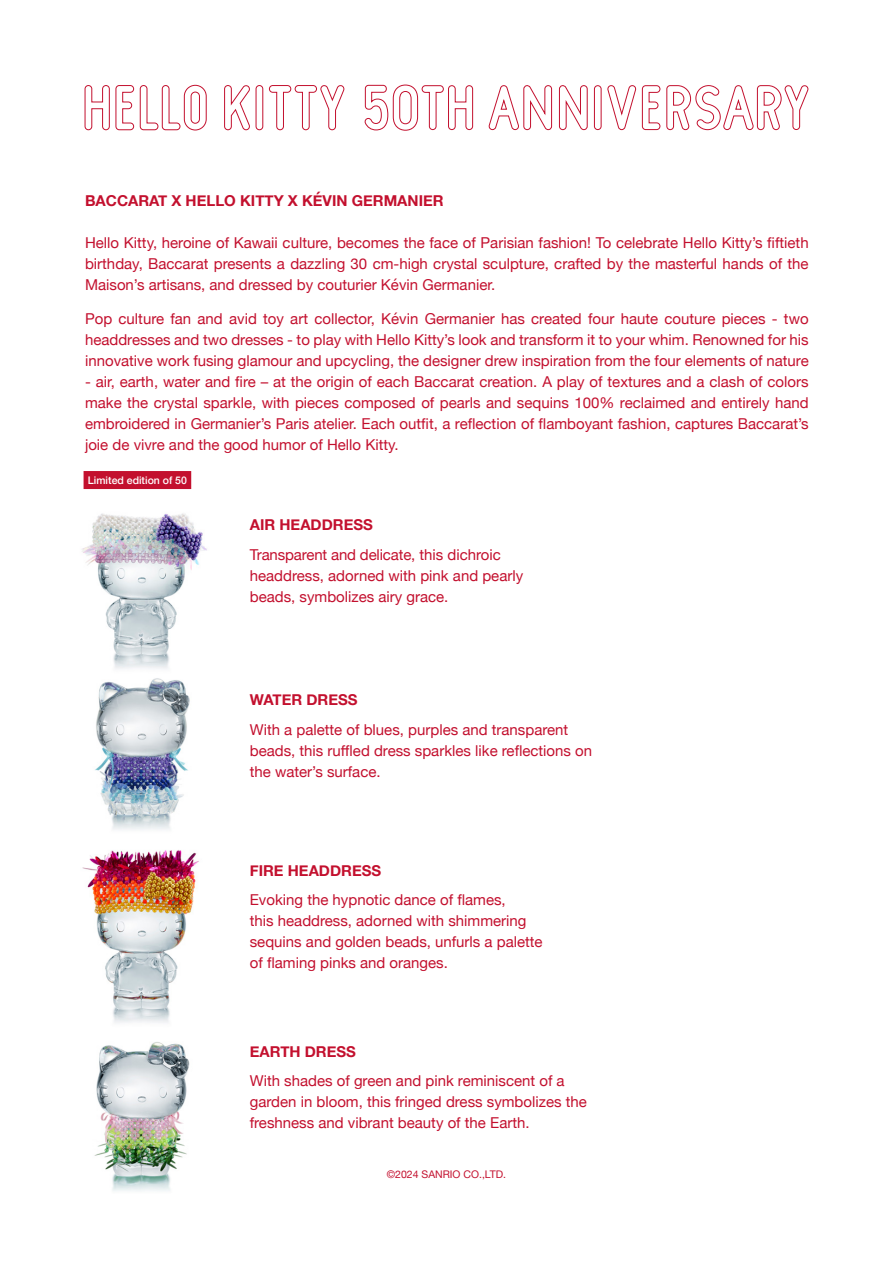
<style>
.page{position:relative;width:893px;height:1263px;background:#fff}
.page>*{position:absolute;margin:0;border:0;box-sizing:border-box;transform-origin:0 0}
.t1{font:15px/21px "Helvetica Neue";color:#c3102e}
.t2{font:700 15px "Helvetica Neue";color:#c3102e}
.t3{font:10.5px "Helvetica Neue";color:#c3102e}
.t4{font:500 10.5px "Helvetica Neue";color:#fff}
</style>
<div class="page">
<img style="left:82px;top:850px;width:117px;height:173px">
<img style="left:82px;top:513px;width:125px;height:317px">
<img style="left:94px;top:1042px;width:96px;height:149px">
<div style="left:256px;top:85px;width:7px;height:45px;border:1px solid #c3102e;border-radius:3px"></div>
<svg style="left:84px;top:85px;width:123px;height:46px"></svg>
<svg style="left:269px;top:85px;width:76px;height:46px"></svg>
<svg style="left:224px;top:85px;width:26px;height:46px"></svg>
<div style="left:594px;top:85px;width:7px;height:45px;border:1px solid #c3102e;border-radius:3px"></div>
<svg style="left:559px;top:85px;width:29px;height:45px"></svg>
<svg style="left:607px;top:85px;width:29px;height:45px"></svg>
<svg style="left:488px;top:85px;width:64px;height:45px"></svg>
<svg style="left:642px;top:85px;width:167px;height:45px"></svg>
<svg style="left:364px;top:84px;width:109px;height:47px"></svg>
<div style="left:84px;top:471px;width:107px;height:18px;background:#c3102e"></div>
<p class="t2" style="left:85px;top:189px;width:360px">BACCARAT X HELLO KITTY X KÉVIN GERMANIER</p>
<p class="t1" style="left:85px;top:233px;width:725px;text-align:justify">Hello Kitty, heroine of Kawaii culture, becomes the face of Parisian fashion! To celebrate Hello Kitty’s fiftieth birthday, Baccarat presents a dazzling 30 cm-high crystal sculpture, crafted by the masterful hands of the Maison’s artisans, and dressed by couturier Kévin Germanier.</p>
<p class="t1" style="left:85px;top:309px;width:725px;text-align:justify">Pop culture fan and avid toy art collector, Kévin Germanier has created four haute couture pieces - two headdresses and two dresses - to play with Hello Kitty’s look and transform it to your whim. Renowned for his innovative work fusing glamour and upcycling, the designer drew inspiration from the four elements of nature</p>
<p class="t1" style="left:85px;top:372px;width:725px;text-align:justify">- air, earth, water and fire – at the origin of each Baccarat creation. A play of textures and a clash of colors make the crystal sparkle, with pieces composed of pearls and sequins 100% reclaimed and entirely hand embroidered in Germanier’s Paris atelier. Each outfit, a reflection of flamboyant fashion, captures Baccarat’s joie de vivre and the good humor of Hello Kitty.</p>
<p class="t4" style="left:88px;top:472px;width:101px">Limited edition of 50</p>
<p class="t2" style="left:250px;top:513px;width:125px">AIR HEADDRESS</p>
<p class="t1" style="left:250px;top:545px;width:275px">Transparent and delicate, this dichroic headdress, adorned with pink and pearly beads, symbolizes airy grace.</p>
<p class="t2" style="left:250px;top:688px;width:109px">WATER DRESS</p>
<p class="t1" style="left:250px;top:720px;width:344px">With a palette of blues, purples and transparent beads, this ruffled dress sparkles like reflections on the water’s surface.</p>
<p class="t2" style="left:250px;top:858px;width:133px">FIRE HEADDRESS</p>
<p class="t1" style="left:250px;top:890px;width:294px">Evoking the hypnotic dance of flames,<br>this headdress, adorned with shimmering sequins and golden beads, unfurls a palette of flaming pinks and oranges.</p>
<p class="t2" style="left:250px;top:1039px;width:108px">EARTH DRESS</p>
<p class="t1" style="left:250px;top:1071px;width:339px">With shades of green and pink reminiscent of a garden in bloom, this fringed dress symbolizes the freshness and vibrant beauty of the Earth.</p>
<p class="t3" style="left:387px;top:1166px;width:121px">©2024 SANRIO CO.,LTD.</p>
</div>
